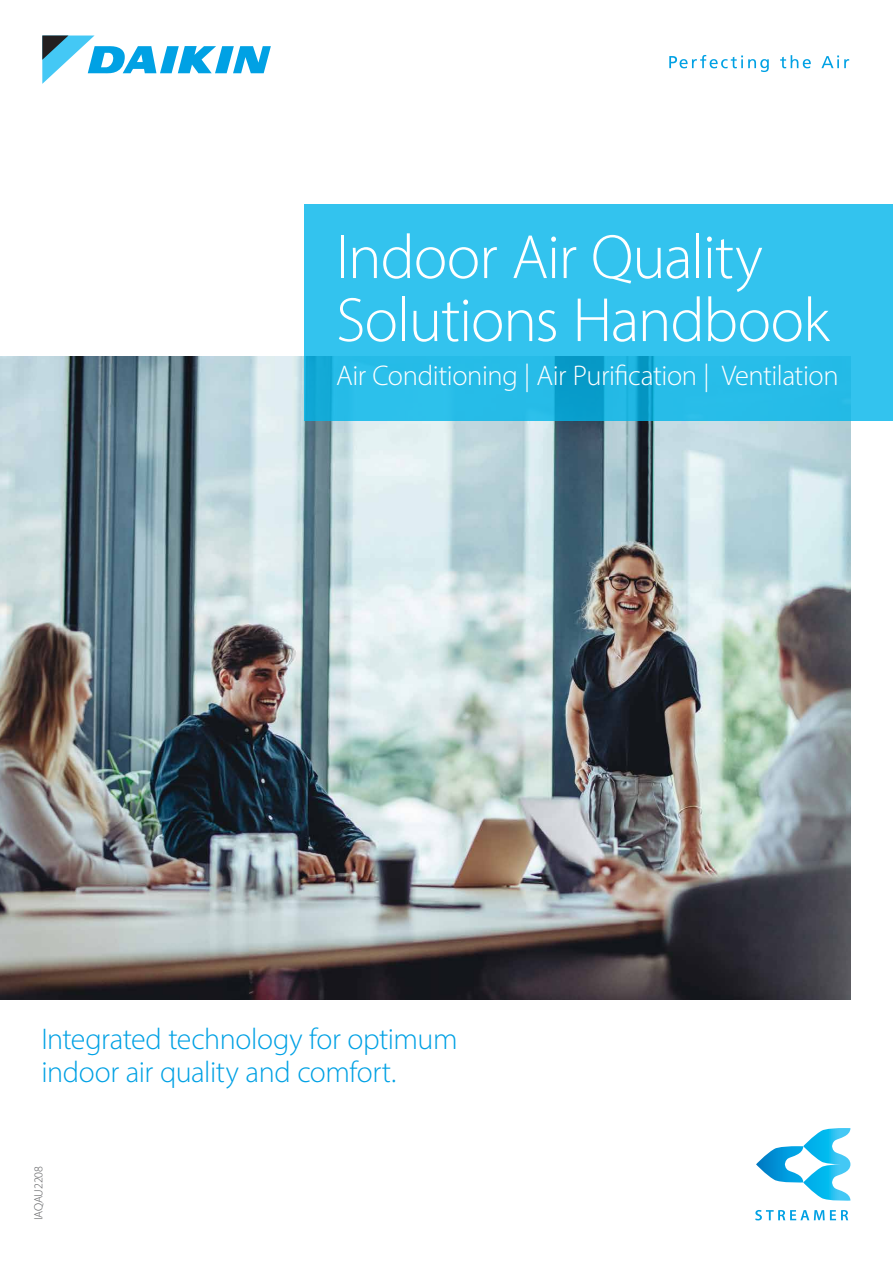
<style>
.page{position:relative;width:893px;height:1263px;background:#fff}
.page>*{position:absolute;margin:0;border:0;box-sizing:border-box;transform-origin:0 0}
.t1{font:300 63px/63px "Myriad Pro";letter-spacing:-.02em;color:#fff}
.t2{font:300 30px/33px "Myriad Pro";letter-spacing:-.015em;color:#00a1e4}
.t3{font:300 28.5px "Myriad Pro";letter-spacing:-.015em;color:#fff}
.t4{font:300 12px "Myriad Pro";letter-spacing:-.01em;color:#58595b}
</style>
<div class="page">
<svg style="left:42px;top:36px;width:229px;height:48px"></svg>
<svg style="left:669px;top:55px;width:100px;height:17px"></svg>
<svg style="left:780px;top:55px;width:31px;height:13px"></svg>
<svg style="left:821px;top:56px;width:28px;height:12px"></svg>
<img style="left:0;top:357px;width:850px;height:643px">
<svg style="left:756px;top:1128px;width:94px;height:73px"></svg>
<svg style="left:755px;top:1210px;width:93px;height:10px"></svg>
<svg style="left:304px;top:205px;width:589px;height:216px;background:#2ebfeb"></svg>
<h1 class="t1" style="left:336px;top:225px;width:495px">Indoor Air Quality<br>Solutions Handbook</h1>
<p class="t3" style="left:336px;top:359px;width:504px">Air Conditioning | Air Purification | Ventilation</p>
<p class="t2" style="left:41px;top:1022px;width:418px">Integrated technology for optimum indoor air quality and comfort.</p>
<p class="t4" style="left:31px;top:1220px;width:56px;rotate:-90deg">IAQAU2208</p>
</div>
